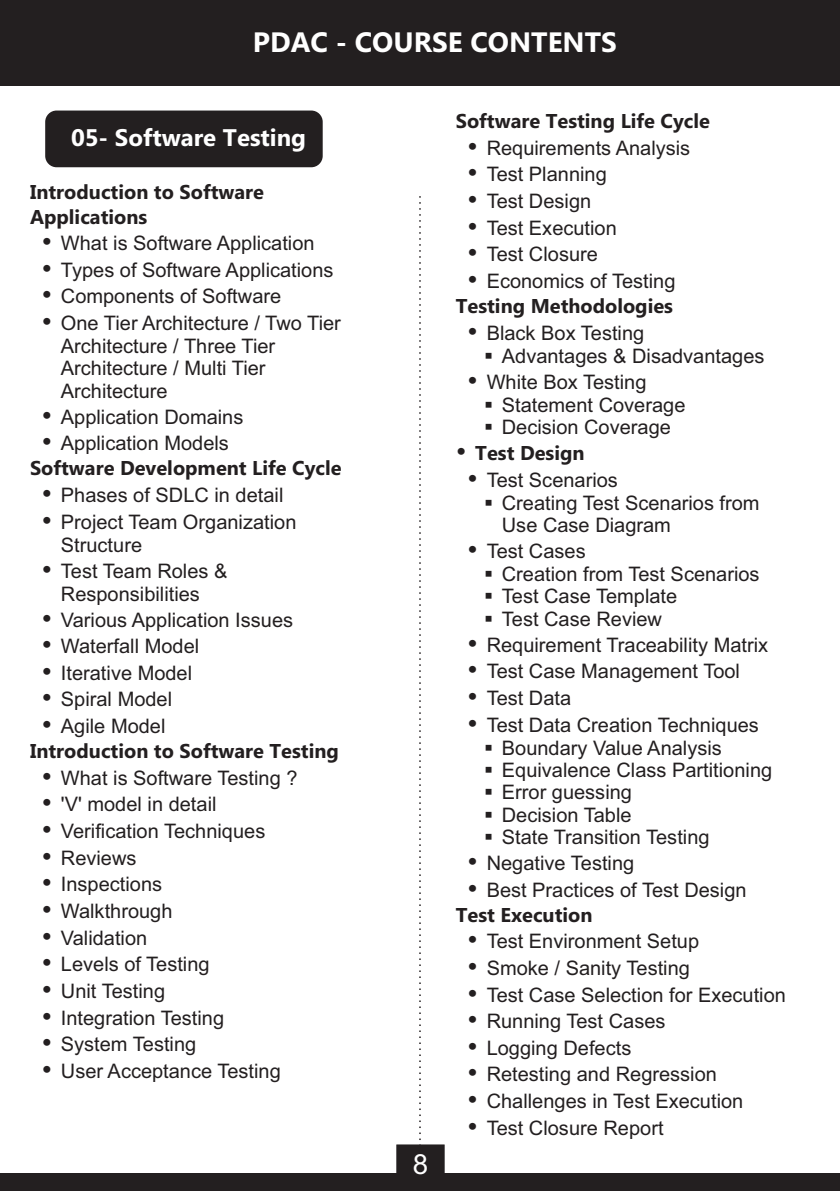
<style>
.page{position:relative;width:840px;height:1191px;background:#fff}
.page>*{position:absolute;margin:0;border:0;box-sizing:border-box;transform-origin:0 0}
.t1{font:700 28px "Ebrima";color:#fff}
.t2{font:27.8px "Arial";color:#fff}
.t3{font:700 24px "Ebrima";color:#fff}
.t4{font:20px/26.6px "Arial";color:#231f20}
.t5{font:700 20px/25px "Ebrima";color:#231f20}
</style>
<div class="page">
<div style="left:45px;top:111px;width:277px;height:56px;background:#231f20;border-radius:11px"></div>
<div style="left:0;top:1174px;width:839px;height:17px;background:#231f20"></div>
<div style="left:0;top:0;width:839px;height:85px;background:#231f20"></div>
<svg style="left:395px;top:196px;width:50px;height:978px"></svg>
<h1 class="t1" style="left:253px;top:32px;width:365px">PDAC - COURSE CONTENTS</h1>
<p class="t3" style="left:71px;top:128px;width:236px">05- Software Testing</p>
<p class="t5" style="left:30px;top:181px;width:235px">Introduction to Software<br>Applications</p>
<p class="t4" style="left:61px;top:231px;width:281px">What is Software Application<br>Types of Software Applications<br>Components of Software<br>One Tier Architecture / Two Tier</p>
<p class="t4" style="left:61px;top:337px;width:216px;line-height:22.4px">Architecture / Three Tier<br>Architecture / Multi Tier<br>Architecture</p>
<p class="t4" style="left:61px;top:405px;width:184px">Application Domains<br>Application Models</p>
<p class="t5" style="left:30px;top:458px;width:313px">Software Development Life Cycle</p>
<p class="t4" style="left:61px;top:483px;width:237px">Phases of SDLC in detail<br>Project Team Organization</p>
<p class="t4" style="left:61px;top:533px;width:168px;line-height:25.8px">Structure<br>Test Team Roles &amp;</p>
<p class="t4" style="left:61px;top:582px;width:233px">Responsibilities<br>Various Application Issues<br>Waterfall Model<br>Iterative Model<br>Spiral Model<br>Agile Model</p>
<p class="t5" style="left:30px;top:740px;width:310px">Introduction to Software Testing</p>
<p class="t4" style="left:61px;top:766px;width:238px">What is Software Testing ? 'V' model in detail<br>Verification Techniques<br>Reviews<br>Inspections<br>Walkthrough<br>Validation<br>Levels of Testing<br>Unit Testing<br>Integration Testing<br>System Testing<br>User Acceptance Testing</p>
<h2 class="t2" style="left:412px;top:1153px;width:17px">8</h2>
<p class="t5" style="left:455px;top:111px;width:255px">Software Testing Life Cycle</p>
<p class="t4" style="left:486px;top:136px;width:205px">Requirements Analysis<br>Test Planning<br>Test Design<br>Test Execution<br>Test Closure<br>Economics of Testing</p>
<p class="t5" style="left:455px;top:295px;width:218px">Testing Methodologies</p>
<p class="t4" style="left:486px;top:321px;width:159px">Black Box Testing</p>
<p class="t4" style="left:484px;top:345px;width:282px;line-height:25.8px">▪ Advantages &amp; Disadvantages<br>White Box Testing</p>
<p class="t4" style="left:484px;top:393px;width:203px">▪ Statement Coverage</p>
<p class="t4" style="left:484px;top:415px;width:188px">▪ Decision Coverage</p>
<p class="t5" style="left:475px;top:442px;width:111px">Test Design</p>
<p class="t4" style="left:486px;top:468px;width:133px">Test Scenarios</p>
<p class="t4" style="left:501px;top:493px;width:259px;line-height:22.4px;text-indent:-18px">▪ Creating Test Scenarios from<br>Use Case Diagram</p>
<p class="t4" style="left:486px;top:539px;width:100px">Test Cases</p>
<p class="t4" style="left:484px;top:562px;width:277px">▪ Creation from Test Scenarios</p>
<p class="t4" style="left:484px;top:585px;width:194px">▪ Test Case Template</p>
<p class="t4" style="left:484px;top:607px;width:285px">▪ Test Case Review<br>Requirement Traceability Matrix<br>Test Case Management Tool<br>Test Data<br>Test Data Creation Techniques</p>
<p class="t4" style="left:484px;top:736px;width:239px">▪ Boundary Value Analysis</p>
<p class="t4" style="left:484px;top:758px;width:289px">▪ Equivalence Class Partitioning</p>
<p class="t4" style="left:484px;top:781px;width:149px">▪ Error guessing</p>
<p class="t4" style="left:484px;top:803px;width:149px">▪ Decision Table</p>
<p class="t4" style="left:484px;top:826px;width:264px">▪ State Transition Testing<br>Negative Testing<br>Best Practices of Test Design</p>
<p class="t5" style="left:455px;top:904px;width:138px">Test Execution</p>
<p class="t4" style="left:486px;top:929px;width:301px">Test Environment Setup<br>Smoke / Sanity Testing<br>Test Case Selection for Execution<br>Running Test Cases<br>Logging Defects<br>Retesting and Regression<br>Challenges in Test Execution<br>Test Closure Report</p>
</div>
